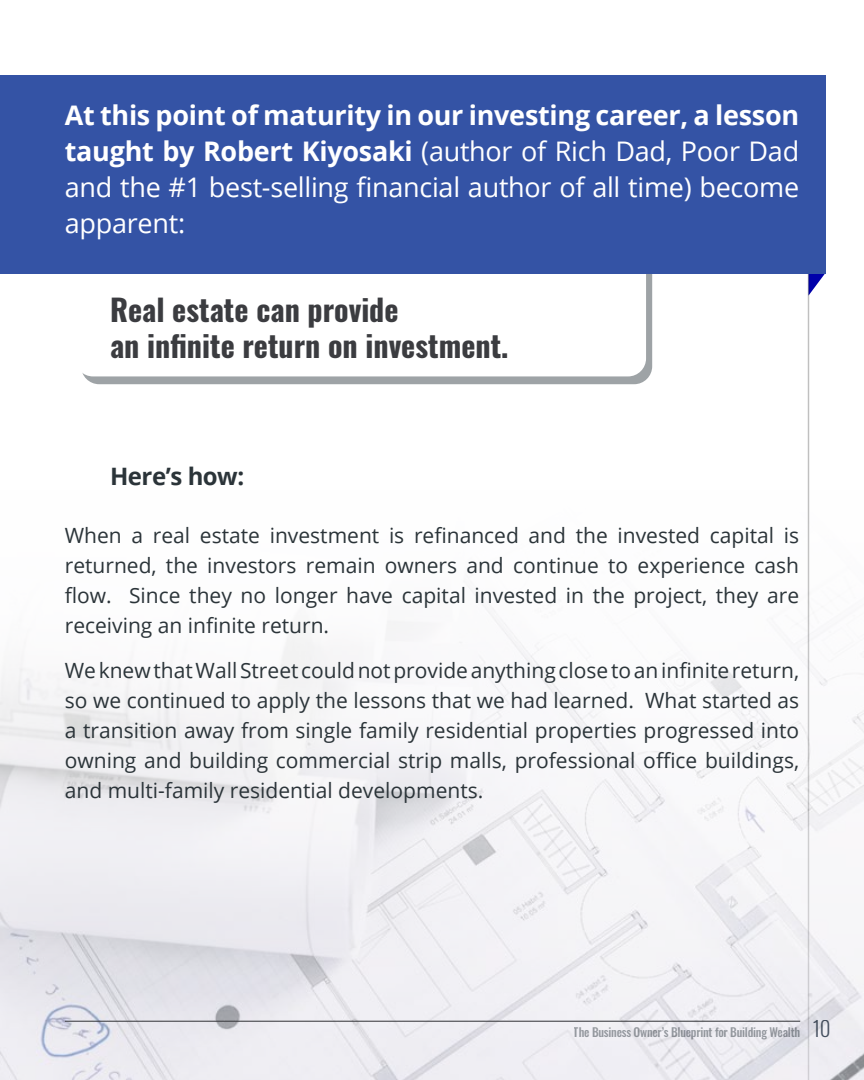
<style>
.page{position:relative;width:864px;height:1080px;background:#fff}
.page>*{position:absolute;margin:0;border:0;box-sizing:border-box;transform-origin:0 0}
.t1{font:700 30px/36px "Oswald";color:#3b3c40}
.t2{font:27px/36px "Open Sans";letter-spacing:-.01em;color:#fff;text-align:justify}
.t3{font:700 24px "Open Sans";letter-spacing:-.02em;color:#2b3439}
.t4{font:21px/30px "Open Sans";color:#2b3439;text-align:justify}
.t5{font:500 12px "Oswald";letter-spacing:-.02em;color:#9ea3a6}
.s1{font-weight:700}
.s2{font-weight:300;font-size:21px;color:#4c5866}
</style>
<div class="page">
<div style="left:81px;top:255px;width:571px;height:129px;background:#9ea3a6;border-radius:18px"></div>
<div style="left:75px;top:247px;width:571px;height:129px;background:#fff;border-radius:18px"></div>
<svg style="left:809px;top:273px;width:16px;height:23px"></svg>
<hr style="left:808px;top:100px;width:1px;height:980px;background:#000">
<div style="left:0;top:75px;width:825px;height:198px;background:#3453a5"></div>
<img style="left:0;top:435px;width:864px;height:645px">
<hr style="left:65px;top:1021px;width:735px;height:1px;background:#3b3c40">
<p class="t2" style="left:65px;top:97px;width:736px"><span class="s1">At this point of maturity in our investing career, a lesson taught by Robert Kiyosaki</span> (author of Rich Dad, Poor Dad and the #1 best-selling financial author of all time) become apparent:</p>
<h1 class="t1" style="left:110px;top:294px;width:400px">Real estate can provide<br>an infinite return on investment.</h1>
<p class="t3" style="left:110px;top:459px;width:136px">Here’s how:</p>
<p class="t4" style="left:65px;top:519px;width:736px">When a real estate investment is refinanced and the invested capital is returned, the investors remain owners and continue to experience cash flow. Since they no longer have capital invested in the project, they are receiving an infinite return.</p>
<p class="t4" style="left:65px;top:654px;width:736px">We knew that Wall Street could not provide anything close to an infinite return, so we continued to apply the lessons that we had learned. What started as a transition away from single family residential properties progressed into owning and building commercial strip malls, professional office buildings, and multi-family residential developments.</p>
<p class="t5" style="left:574px;top:1026px;width:258px">The Business Owner’s Blueprint for Building Wealth <span class="s2">10</span></p>
</div>
